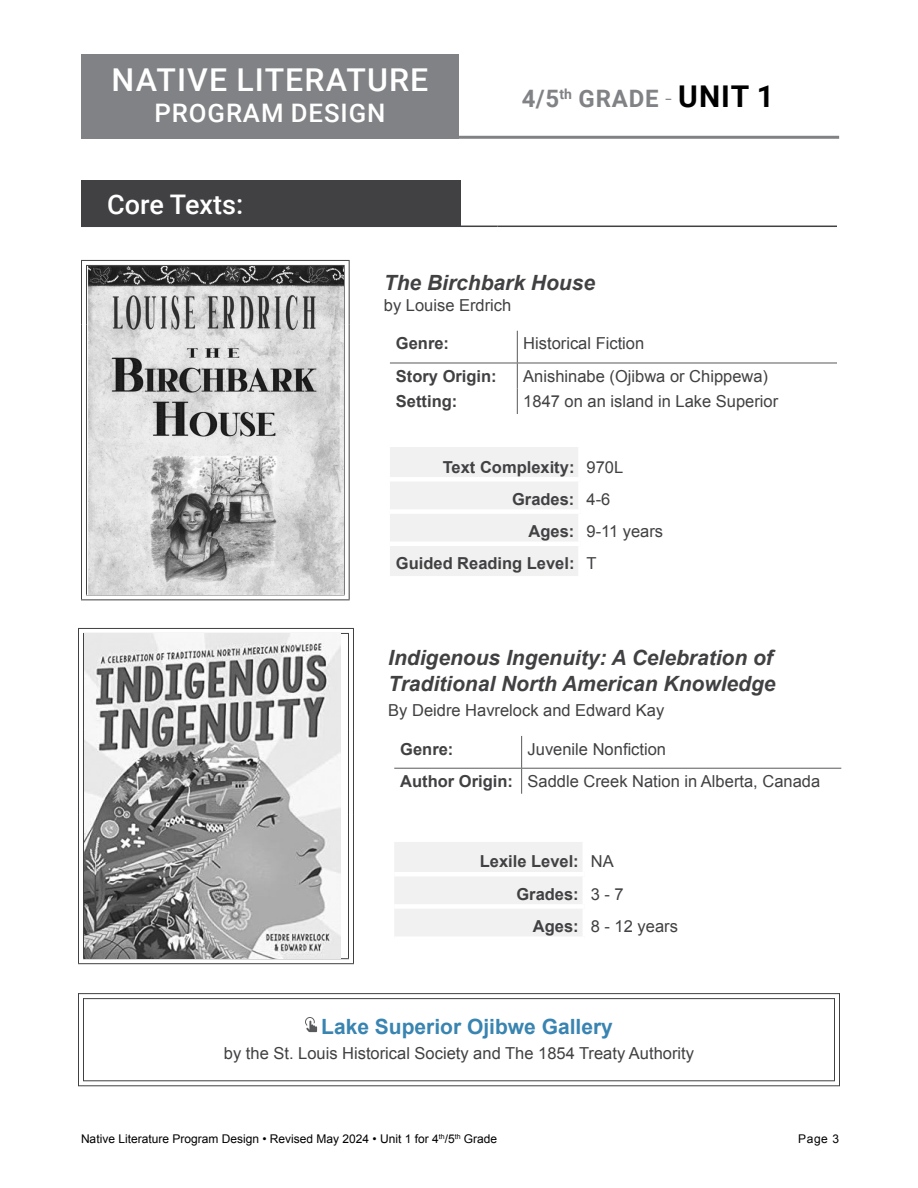
<style>
.page{position:relative;width:918px;height:1188px;background:#fff}
.page>*{position:absolute;margin:0;border:0;box-sizing:border-box;transform-origin:0 0}
.t1{font:500 31.5px "Roboto";letter-spacing:.035em;color:#fff}
.t2{font:500 27px "Roboto";color:#fff}
.t3{font:500 25.5px "Roboto";letter-spacing:.035em;color:#fff}
.t4{font:700 24px "Roboto";letter-spacing:.035em;color:#808285}
.t5{font:italic 700 21px/25.2px "Arial";color:#414042}
.t6{font:700 21px "Arial";color:#3984b1}
.t7{font:16.5px/32.2px "Arial";color:#414042}
.t8{font:700 16.5px "Arial";color:#414042}
.t9{font:12px "Arial";color:#000}
.s1{font-weight:300}
.s2{font-size:30px;color:#000}
.s3{font-weight:400}
.s4{font-weight:700}
</style>
<div class="page">
<div style="left:81px;top:54px;width:378px;height:85px;background:#808285"></div>
<hr style="left:81px;top:136px;width:758px;height:3px;background:#808285">
<svg style="left:348px;top:266px;width:1px;height:59px"></svg>
<svg style="left:348px;top:325px;width:1px;height:95px"></svg>
<svg style="left:86px;top:594px;width:263px;height:5px"></svg>
<svg style="left:348px;top:420px;width:1px;height:174px"></svg>
<hr style="left:81px;top:261px;width:1px;height:64px;background:#414042">
<hr style="left:86px;top:266px;width:1px;height:59px;background:#414042">
<hr style="left:344px;top:266px;width:1px;height:59px;background:#414042">
<hr style="left:349px;top:261px;width:1px;height:64px;background:#414042">
<hr style="left:81px;top:325px;width:1px;height:95px;background:#414042">
<hr style="left:86px;top:325px;width:1px;height:95px;background:#414042">
<hr style="left:344px;top:325px;width:1px;height:95px;background:#414042">
<hr style="left:349px;top:325px;width:1px;height:95px;background:#414042">
<hr style="left:81px;top:420px;width:1px;height:179px;background:#414042">
<hr style="left:86px;top:420px;width:1px;height:174px;background:#414042">
<hr style="left:86px;top:594px;width:259px;height:1px;background:#414042">
<hr style="left:81px;top:599px;width:269px;height:1px;background:#414042">
<hr style="left:81px;top:260px;width:269px;height:1px;background:#414042">
<hr style="left:86px;top:265px;width:259px;height:1px;background:#414042">
<hr style="left:344px;top:420px;width:1px;height:174px;background:#414042">
<hr style="left:349px;top:420px;width:1px;height:179px;background:#414042">
<img style="left:87px;top:267px;width:257px;height:327px">
<svg style="left:390px;top:331px;width:447px;height:83px"></svg>
<div style="left:390px;top:447px;width:188px;height:129px;background:#f1f1f2"></div>
<div style="left:390px;top:477px;width:190px;height:5px;background:#fff"></div>
<div style="left:390px;top:509px;width:190px;height:5px;background:#fff"></div>
<hr style="left:390px;top:542px;width:190px;height:4px;background:#fff">
<div style="left:81px;top:180px;width:379px;height:46px;background:#414042"></div>
<hr style="left:81px;top:226px;width:379px;height:1px;background:#414042">
<hr style="left:460px;top:226px;width:37px;height:1px;background:#414042">
<hr style="left:497px;top:226px;width:340px;height:1px;background:#414042">
<svg style="left:78px;top:993px;width:762px;height:94px"></svg>
<div style="left:83px;top:998px;width:752px;height:83px;border:1px solid #414042"></div>
<svg style="left:83px;top:959px;width:266px;height:1px"></svg>
<hr style="left:78px;top:629px;width:1px;height:101px;background:#414042">
<hr style="left:83px;top:634px;width:1px;height:96px;background:#414042">
<hr style="left:348px;top:634px;width:1px;height:96px;background:#414042">
<hr style="left:353px;top:629px;width:1px;height:101px;background:#414042">
<hr style="left:78px;top:730px;width:1px;height:85px;background:#414042">
<hr style="left:83px;top:730px;width:1px;height:85px;background:#414042">
<hr style="left:348px;top:730px;width:1px;height:85px;background:#414042">
<hr style="left:353px;top:730px;width:1px;height:85px;background:#414042">
<hr style="left:78px;top:815px;width:1px;height:148px;background:#414042">
<hr style="left:83px;top:815px;width:1px;height:143px;background:#414042">
<hr style="left:83px;top:958px;width:266px;height:1px;background:#414042">
<hr style="left:78px;top:963px;width:276px;height:1px;background:#414042">
<hr style="left:78px;top:628px;width:276px;height:1px;background:#414042">
<hr style="left:83px;top:633px;width:266px;height:1px;background:#414042">
<hr style="left:348px;top:815px;width:1px;height:143px;background:#414042">
<hr style="left:353px;top:815px;width:1px;height:148px;background:#414042">
<img style="left:84px;top:634px;width:257px;height:324px">
<svg style="left:394px;top:736px;width:447px;height:58px"></svg>
<div style="left:394px;top:842px;width:188px;height:94px;background:#f1f1f2"></div>
<hr style="left:394px;top:872px;width:191px;height:4px;background:#fff">
<div style="left:394px;top:904px;width:191px;height:5px;background:#fff"></div>
<h1 class="t1" style="left:112px;top:58px;width:318px">NATIVE LITERATURE</h1>
<h3 class="t3" style="left:155px;top:95px;width:232px">PROGRAM DESIGN</h3>
<h2 class="t2" style="left:107px;top:185px;width:138px">Core Texts:</h2>
<h3 class="t4" style="left:522px;top:82px;width:254px">4/5<sup>th</sup> GRADE <span class="s1">-</span> <span class="s2">UNIT 1</span></h3>
<p class="t5" style="left:384px;top:271px;width:213px">The Birchbark House</p>
<p class="t7" style="left:384px;top:289px;width:129px">by Louise Erdrich</p>
<p class="t8" style="left:396px;top:333px;width:55px">Genre:</p>
<p class="t7" style="left:523px;top:328px;width:123px">Historical Fiction</p>
<p class="t8" style="left:396px;top:365px;width:102px">Story Origin:</p>
<p class="t7" style="left:523px;top:360px;width:246px">Anishinabe (Ojibwa or Chippewa)</p>
<p class="t8" style="left:396px;top:391px;width:63px">Setting:</p>
<p class="t7" style="left:523px;top:386px;width:256px">1847 on an island in Lake Superior</p>
<p class="t8" style="left:443px;top:456px;width:182px">Text Complexity: <span class="s3">970L</span></p>
<p class="t8" style="left:512px;top:488px;width:100px">Grades: <span class="s3">4-6</span></p>
<p class="t7" style="left:529px;top:515px;width:136px"><span class="s4">Ages:</span> 9-11 years</p>
<p class="t8" style="left:396px;top:553px;width:202px">Guided Reading Level: <span class="s3">T</span></p>
<p class="t5" style="left:388px;top:646px;width:389px">Indigenous Ingenuity: A Celebration of<br>Traditional North American Knowledge</p>
<p class="t7" style="left:388px;top:695px;width:278px">By Deidre Havrelock and Edward Kay</p>
<p class="t8" style="left:400px;top:738px;width:55px">Genre:</p>
<p class="t7" style="left:400px;top:733px;width:421px;text-indent:127px">Juvenile Nonfiction<br><span class="s4">Author Origin:</span> Saddle Creek Nation in Alberta, Canada</p>
<p class="t8" style="left:480px;top:851px;width:135px">Lexile Level: <span class="s3">NA</span></p>
<p class="t8" style="left:516px;top:883px;width:109px">Grades: <span class="s3">3 - 7</span></p>
<p class="t7" style="left:533px;top:910px;width:146px"><span class="s4">Ages:</span> 8 - 12 years</p>
<p class="t6" style="left:321px;top:1012px;width:293px">Lake Superior Ojibwe Gallery</p>
<p class="t7" style="left:224px;top:1038px;width:472px">by the St. Louis Historical Society and The 1854 Treaty Authority</p>
<p class="t9" style="left:81px;top:1131px;width:418px">Native Literature Program Design • Revised May 2024 • Unit 1 for 4<sup>th</sup>/5<sup>th</sup> Grade</p>
<p class="t9" style="left:798px;top:1131px;width:43px">Page 3</p>
</div>
